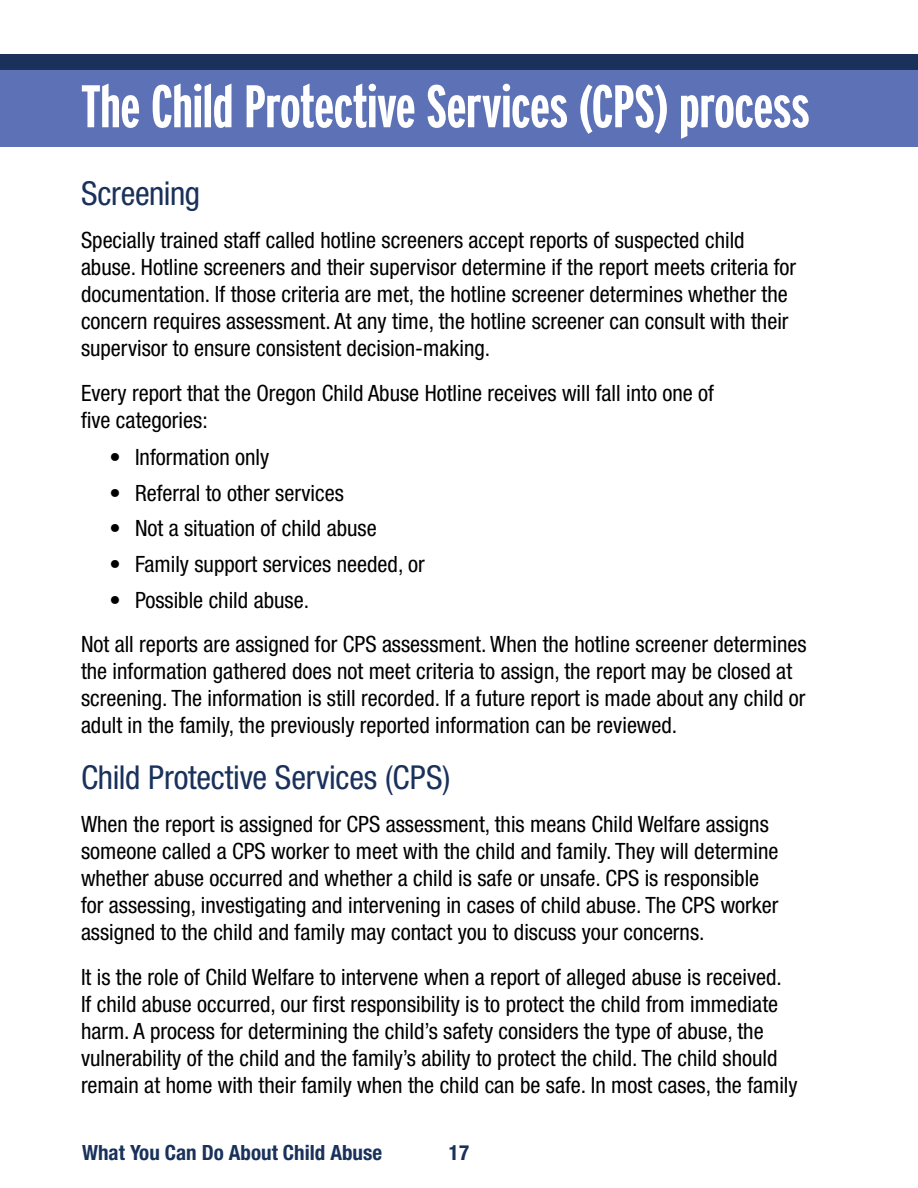
<style>
.page{position:relative;width:918px;height:1188px;background:#fff}
.page>*{position:absolute;margin:0;border:0;box-sizing:border-box;transform-origin:0 0}
.t1{font:700 extra-condensed 60px "Interstate";letter-spacing:-.015em;color:#fff}
.t2{font:condensed 33px "Helvetica Neue LT Std";letter-spacing:-.01em;color:#19315b}
.t3{font:condensed 22.5px/27px "Helvetica Neue LT Std";color:#000}
.t4{font:700 condensed 21px "Helvetica Neue LT Std";color:#19315b}
</style>
<div class="page">
<div style="left:0;top:66px;width:918px;height:81px;background:#5d71b6"></div>
<div style="left:0;top:54px;width:918px;height:15px;background:#19315b"></div>
<h1 class="t1" style="left:81px;top:70px;width:730px">The Child Protective Services (CPS) process</h1>
<h2 class="t2" style="left:81px;top:174px;width:121px">Screening</h2>
<p class="t3" style="left:81px;top:226px;width:717px">Specially trained staff called hotline screeners accept reports of suspected child abuse. Hotline screeners and their supervisor determine if the report meets criteria for documentation. If those criteria are met, the hotline screener determines whether the concern requires assessment. At any time, the hotline screener can consult with their supervisor to ensure consistent decision-making.</p>
<p class="t3" style="left:81px;top:380px;width:635px">Every report that the Oregon Child Abuse Hotline receives will fall into one of five categories:</p>
<p class="t3" style="left:110px;top:443px;width:161px">• Information only</p>
<p class="t3" style="left:110px;top:479px;width:236px">• Referral to other services</p>
<p class="t3" style="left:110px;top:515px;width:269px">• Not a situation of child abuse</p>
<p class="t3" style="left:110px;top:550px;width:317px">• Family support services needed, or</p>
<p class="t3" style="left:81px;top:577px;width:727px;line-height:44.2px;text-indent:29px">• Possible child abuse.<br>Not all reports are assigned for CPS assessment. When the hotline screener determines</p>
<p class="t3" style="left:81px;top:657px;width:726px">the information gathered does not meet criteria to assign, the report may be closed at screening. The information is still recorded. If a future report is made about any child or adult in the family, the previously reported information can be reviewed.</p>
<h2 class="t2" style="left:81px;top:758px;width:371px">Child Protective Services (CPS)</h2>
<p class="t3" style="left:81px;top:810px;width:699px">When the report is assigned for CPS assessment, this means Child Welfare assigns someone called a CPS worker to meet with the child and family. They will determine whether abuse occurred and whether a child is safe or unsafe. CPS is responsible for assessing, investigating and intervening in cases of child abuse. The CPS worker assigned to the child and family may contact you to discuss your concerns.</p>
<p class="t3" style="left:81px;top:964px;width:718px">It is the role of Child Welfare to intervene when a report of alleged abuse is received.<br>If child abuse occurred, our first responsibility is to protect the child from immediate harm. A process for determining the child’s safety considers the type of abuse, the vulnerability of the child and the family’s ability to protect the child. The child should remain at home with their family when the child can be safe. In most cases, the family</p>
<p class="t4" style="left:82px;top:1140px;width:301px">What You Can Do About Child Abuse</p>
<p class="t4" style="left:449px;top:1140px;width:22px">17</p>
</div>
